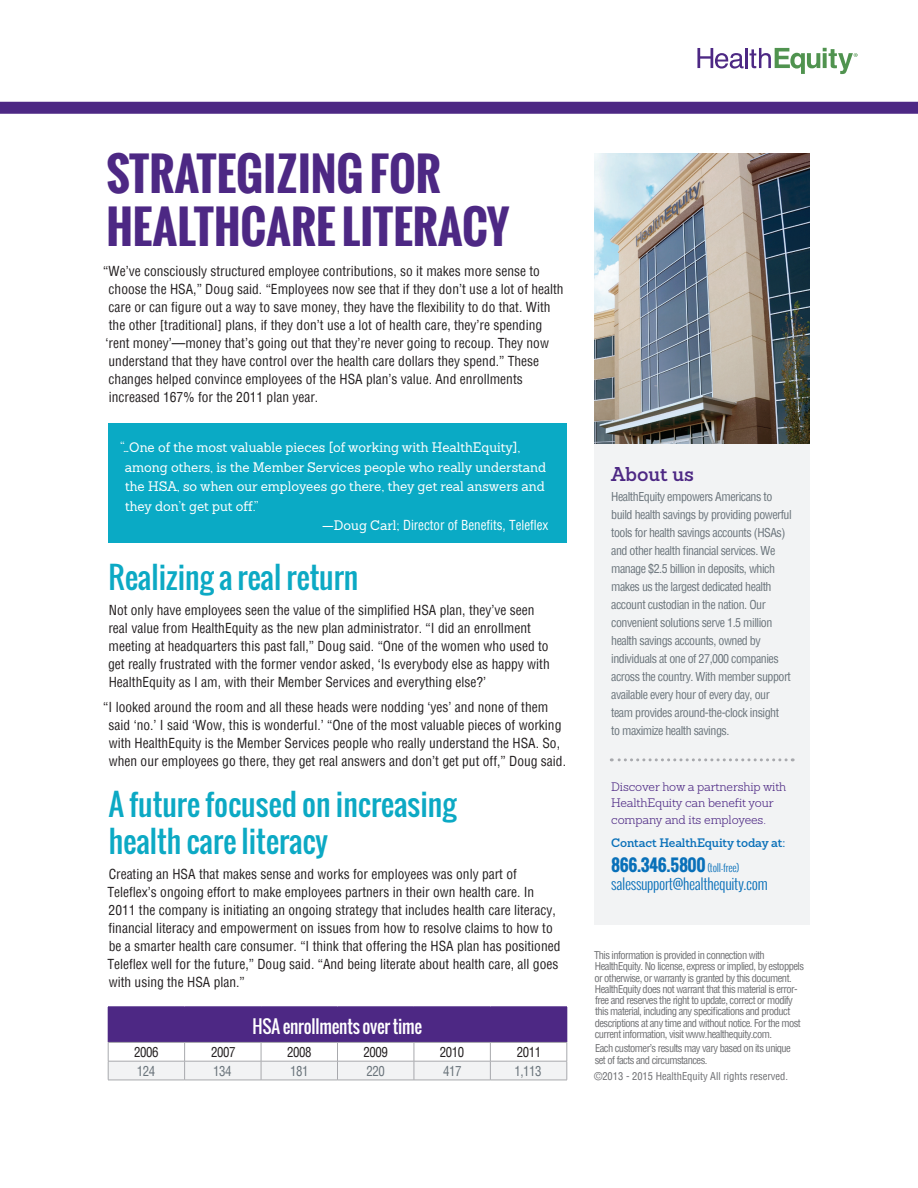
<style>
.page{position:relative;width:918px;height:1188px;background:#fff}
.page>*{position:absolute;margin:0;border:0;box-sizing:border-box;transform-origin:0 0}
.t1{font:700 45px/52.5px "Oswald";color:#4d2884}
.t2{font:30px/37.5px "Oswald";color:#0ca9c4}
.t3{font:600 19.5px "Sanchez Slab";color:#4d2884}
.t4{font:18px "Oswald";letter-spacing:-.01em;color:#fff;scale:.95 1}
.t5{font:700 16.5px "Oswald";letter-spacing:-.025em;color:#0970b9}
.t6{font:300 15px "Oswald";letter-spacing:-.025em;color:#0970b9}
.t7{font:condensed 13.5px/18px "Helvetica";color:#231f20}
.t8{font:13.5px/19.5px "Sanchez Slab";color:#fff}
.t9{font:condensed 13.5px "Helvetica";color:#fff}
.t10{font:condensed 13.5px "Helvetica";color:#231f20;scale:.95 1}
.t11{font:condensed 13.5px "Helvetica";letter-spacing:-.03em;color:#6a747b;scale:.95 1}
.t12{font:condensed 12px/18px "Helvetica";letter-spacing:-.04em;color:#6a747b}
.t13{font:300 12px/16.5px "Sanchez Slab";letter-spacing:-.01em;color:#4d2884}
.t14{font:600 12px "Sanchez Slab";letter-spacing:-.01em;color:#0970b9}
.t15{font:condensed 10.5px/11.2px "Helvetica";letter-spacing:-.05em;color:#6c6d70}
.t16{font:condensed 10.5px "Helvetica";color:#6c6d70}
.s1{font-family:"Sanchez Slab";font-stretch:normal}
.s2{font-weight:300;font-size:10.5px}
</style>
<div class="page">
<div style="left:108px;top:1007px;width:459px;height:35px;background:#4d2884"></div>
<hr style="left:567px;top:1007px;width:1px;height:35px;background:#4d2884">
<svg style="left:108px;top:1042px;width:460px;height:38px"></svg>
<hr style="left:108px;top:1080px;width:77px;height:1px;background:#a8a9ad">
<hr style="left:185px;top:1080px;width:76px;height:1px;background:#a8a9ad">
<hr style="left:261px;top:1080px;width:76px;height:1px;background:#a8a9ad">
<hr style="left:338px;top:1080px;width:76px;height:1px;background:#a8a9ad">
<hr style="left:414px;top:1080px;width:76px;height:1px;background:#a8a9ad">
<hr style="left:490px;top:1080px;width:77px;height:1px;background:#a8a9ad">
<div style="left:0;top:102px;width:918px;height:12px;background:#4d2884"></div>
<svg style="left:697px;top:48px;width:47px;height:21px"></svg>
<hr style="left:745px;top:48px;width:3px;height:20px;background:#4d2884">
<svg style="left:750px;top:48px;width:108px;height:26px"></svg>
<div style="left:594px;top:443px;width:216px;height:482px;background:#f2f3f4"></div>
<img style="left:594px;top:153px;width:216px;height:290px">
<svg style="left:611px;top:758px;width:175px;height:3px"></svg>
<div style="left:108px;top:423px;width:459px;height:120px;background:#0aaac5"></div>
<h1 class="t1" style="left:106px;top:148px;width:405px">STRATEGIZING FOR<br>HEALTHCARE LITERACY</h1>
<p class="t7" style="left:103px;top:262px;width:462px">“We’ve consciously structured employee contributions, so it makes more sense to choose the HSA,” Doug said. “Employees now see that if they don’t use a lot of health care or can figure out a way to save money, they have the flexibility to do that. With the other [traditional] plans, if they don’t use a lot of health care, they’re spending ‘rent money’—money that’s going out that they’re never going to recoup. They now understand that they have control over the health care dollars they spend.” These changes helped convince employees of the HSA plan’s value. And enrollments increased 167% for the 2011 plan year.</p>
<p class="t8" style="left:125px;top:437px;width:423px;text-indent:-5px">“…One of the most valuable pieces [of working with HealthEquity], among others, is the Member Services people who really understand the HSA, so when our employees go there, they get real answers and they don’t get put off.”</p>
<p class="t9" style="left:322px;top:516px;width:228px"><span class="s1">—Doug Carl;</span> Director of Benefits, Teleflex</p>
<h2 class="t2" style="left:109px;top:558px;width:251px">Realizing a real return</h2>
<p class="t7" style="left:108px;top:601px;width:443px">Not only have employees seen the value of the simplified HSA plan, they’ve seen real value from HealthEquity as the new plan administrator. “I did an enrollment meeting at headquarters this past fall,” Doug said. “One of the women who used to get really frustrated with the former vendor asked, ‘Is everybody else as happy with HealthEquity as I am, with their Member Services and everything else?’</p>
<p class="t7" style="left:109px;top:698px;width:459px;text-indent:-5px">“I looked around the room and all these heads were nodding ‘yes’ and none of them said ‘no.’ I said ‘Wow, this is wonderful.’ “One of the most valuable pieces of working with HealthEquity is the Member Services people who really understand the HSA. So, when our employees go there, they get real answers and don’t get put off,” Doug said.</p>
<h2 class="t2" style="left:109px;top:785px;width:349px">A future focused on increasing health care literacy</h2>
<p class="t7" style="left:107px;top:865px;width:455px">Creating an HSA that makes sense and works for employees was only part of Teleflex’s ongoing effort to make employees partners in their own health care. In 2011 the company is initiating an ongoing strategy that includes health care literacy, financial literacy and empowerment on issues from how to resolve claims to how to be a smarter health care consumer. “I think that offering the HSA plan has positioned Teleflex well for the future,” Doug said. “And being literate about health care, all goes with using the HSA plan.”</p>
<h3 class="t4" style="left:253px;top:1012px;width:180px">HSA enrollments over time</h3>
<p class="t10" style="left:134px;top:1043px;width:27px">2006</p>
<p class="t10" style="left:211px;top:1043px;width:27px">2007</p>
<p class="t10" style="left:287px;top:1043px;width:27px">2008</p>
<p class="t10" style="left:363px;top:1043px;width:27px">2009</p>
<p class="t10" style="left:440px;top:1043px;width:27px">2010</p>
<p class="t10" style="left:517px;top:1043px;width:27px">2011</p>
<p class="t11" style="left:137px;top:1062px;width:21px">124</p>
<p class="t11" style="left:213px;top:1062px;width:21px">134</p>
<p class="t11" style="left:290px;top:1062px;width:21px">181</p>
<p class="t11" style="left:366px;top:1062px;width:21px">220</p>
<p class="t11" style="left:443px;top:1062px;width:21px">417</p>
<p class="t11" style="left:514px;top:1062px;width:30px">1,113</p>
<h3 class="t3" style="left:611px;top:461px;width:84px">About us</h3>
<p class="t12" style="left:611px;top:487px;width:182px">HealthEquity empowers Americans to build health savings by providing powerful tools for health savings accounts (HSAs) and other health financial services. We manage $2.5 billion in deposits, which makes us the largest dedicated health account custodian in the nation. Our convenient solutions serve 1.5 million health savings accounts, owned by individuals at one of 27,000 companies across the country. With member support available every hour of every day, our team provides around-the-clock insight<br>to maximize health savings.</p>
<p class="t13" style="left:611px;top:778px;width:177px">Discover how a partnership with<br>HealthEquity can benefit your company and its employees.</p>
<p class="t14" style="left:611px;top:835px;width:176px">Contact HealthEquity today at:</p>
<p class="t5" style="left:611px;top:852px;width:130px">866.346.5800 <span class="s2">(toll-free)</span></p>
<p class="t6" style="left:611px;top:873px;width:158px">salessupport@healthequity.com</p>
<p class="t15" style="left:594px;top:950px;width:211px">This information is provided in connection with HealthEquity. No license, express or implied, by estoppels or otherwise, or warranty is granted by this document.<br>HealthEquity does not warrant that this material is error&shy;free and reserves the right to update, correct or modify this material, including any specifications and product descriptions at any time and without notice. For the most current information, visit www.healthequity.com.</p>
<p class="t15" style="left:595px;top:1043px;width:198px">Each customer’s results may vary based on its unique set of facts and circumstances.</p>
<p class="t16" style="left:594px;top:1070px;width:196px">©2013 - 2015 HealthEquity All rights reserved.</p>
</div>
